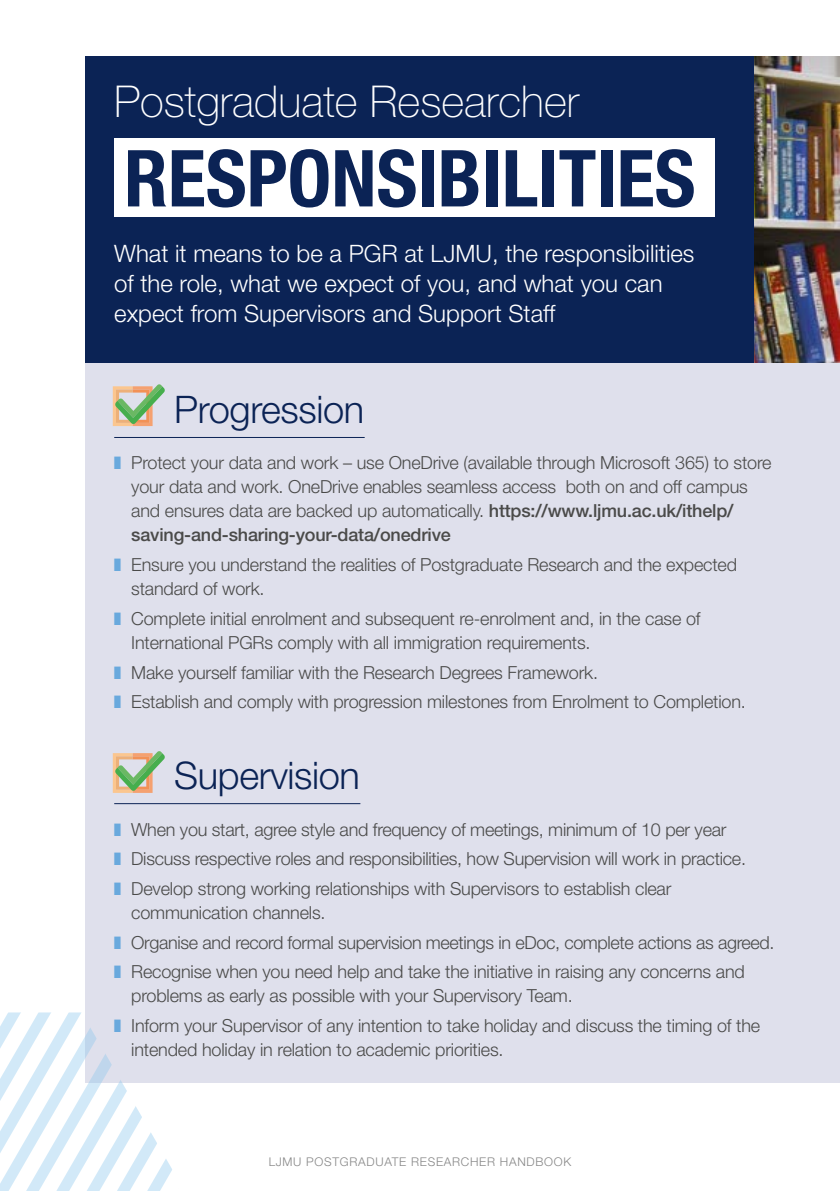
<style>
.page{position:relative;width:840px;height:1191px;background:#fff}
.page>*{position:absolute;margin:0;border:0;box-sizing:border-box;transform-origin:0 0}
.t1{font:700 condensed 78.6px "Helvetica Neue LT Std";color:#0b2355}
.t2{font:100 44px "Helvetica Neue LT Std";color:#fff}
.t3{font:300 38px "Helvetica Neue LT Std";letter-spacing:-.01em;color:#0b2355}
.t4{font:300 24px/30px "Helvetica Neue LT Std";color:#fff}
.t5{font:300 18px/24px "Helvetica Neue LT Std";letter-spacing:-.01em;color:#4a4a49}
.t6{font:300 12px "Helvetica Neue LT Std";letter-spacing:.06em;color:#878787}
.s1{color:#69a9dd}
.s2{font-weight:500}
</style>
<div class="page">
<div style="left:85px;top:57px;width:754px;height:1026px;background:#dfe0ec"></div>
<div style="left:85px;top:57px;width:669px;height:306px;background:#0b2355"></div>
<img style="left:754px;top:57px;width:85px;height:306px">
<div style="left:114px;top:138px;width:599px;height:79px;background:#fff"></div>
<hr style="left:114px;top:437px;width:250px;height:1px;background:#0b2355">
<hr style="left:114px;top:803px;width:246px;height:1px;background:#0b2355">
<svg style="left:113px;top:384px;width:52px;height:42px"></svg>
<svg style="left:113px;top:751px;width:52px;height:42px"></svg>
<svg style="left:0;top:1012px;width:172px;height:179px"></svg>
<h2 class="t2" style="left:114px;top:76px;width:466px">Postgraduate Researcher</h2>
<h1 class="t1" style="left:124px;top:131px;width:572px">RESPONSIBILITIES</h1>
<h3 class="t4" style="left:114px;top:238px;width:581px">What it means to be a PGR at LJMU, the responsibilities of the role, what we expect of you, and what you can expect from Supervisors and Support Staff</h3>
<h3 class="t3" style="left:174px;top:386px;width:191px">Progression</h3>
<p class="t5" style="left:131px;top:451px;width:641px;text-indent:-17px"><span class="s1">■</span> Protect your data and work – use OneDrive (available through Microsoft 365) to store your data and work. OneDrive enables seamless access both on and off campus and ensures data are backed up automatically. <span class="s2">https://www.ljmu.ac.uk/ithelp/ saving-and-sharing-your-data/onedrive</span></p>
<p class="t5" style="left:131px;top:552px;width:607px;text-indent:-17px"><span class="s1">■</span> Ensure you understand the realities of Postgraduate Research and the expected standard of work.</p>
<p class="t5" style="left:131px;top:606px;width:570px;text-indent:-17px"><span class="s1">■</span> Complete initial enrolment and subsequent re-enrolment and, in the case of<br>International PGRs comply with all immigration requirements.</p>
<p class="t5" style="left:114px;top:660px;width:485px"><span class="s1">■</span> Make yourself familiar with the Research Degrees Framework.</p>
<p class="t5" style="left:114px;top:689px;width:632px"><span class="s1">■</span> Establish and comply with progression milestones from Enrolment to Completion.</p>
<h3 class="t3" style="left:174px;top:752px;width:187px">Supervision</h3>
<p class="t5" style="left:114px;top:817px;width:613px"><span class="s1">■</span> When you start, agree style and frequency of meetings, minimum of 10 per year</p>
<p class="t5" style="left:114px;top:846px;width:633px"><span class="s1">■</span> Discuss respective roles and responsibilities, how Supervision will work in practice.</p>
<p class="t5" style="left:131px;top:876px;width:541px;text-indent:-17px"><span class="s1">■</span> Develop strong working relationships with Supervisors to establish clear communication channels.</p>
<p class="t5" style="left:114px;top:930px;width:661px"><span class="s1">■</span> Organise and record formal supervision meetings in eDoc, complete actions as agreed.</p>
<p class="t5" style="left:131px;top:959px;width:614px;text-indent:-17px"><span class="s1">■</span> Recognise when you need help and take the initiative in raising any concerns and problems as early as possible with your Supervisory Team.</p>
<p class="t5" style="left:131px;top:1013px;width:630px;text-indent:-17px"><span class="s1">■</span> Inform your Supervisor of any intention to take holiday and discuss the timing of the intended holiday in relation to academic priorities.</p>
<p class="t6" style="left:268px;top:1154px;width:304px">LJMU POSTGRADUATE RESEARCHER HANDBOOK</p>
</div>
